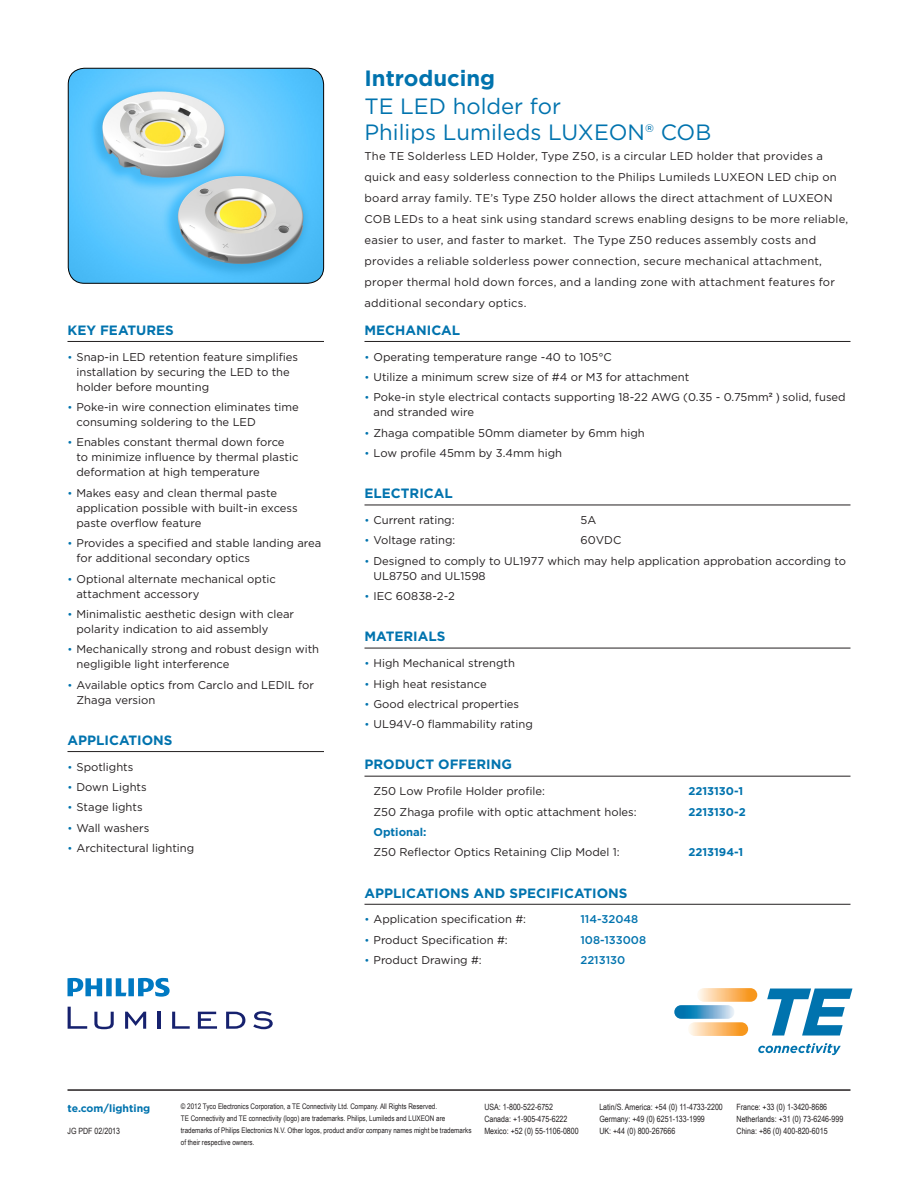
<style>
.page{position:relative;width:918px;height:1188px;background:#fff}
.page>*{position:absolute;margin:0;border:0;box-sizing:border-box;transform-origin:0 0}
.t1{font:22.2px/26.5px "Gotham";color:#0073ae}
.t2{font:700 22.2px "Gotham";color:#0073ae}
.BLUE_BODY_HEADINGS{font:700 13.5px "Gotham";color:#0073ae}
.MAIN_PRODUCT_PARAGRA{font:11.25px/15px "Gotham";color:#231f20}
.MAIN_PRODUCT_PARAGRA-2{font:11.25px/21px "Gotham";letter-spacing:.02em;color:#231f20}
.BODY_TEXT_UNDER_BLUE{font:11.25px "Gotham";color:#231f20}
.BODY_TEXT_UNDER_BLUE-2{font:700 11.25px "Gotham";color:#0073ae}
.t3{font:500 11.25px "Gotham";color:#0073ae}
.t4{font:700 10.5px "Gotham";color:#0073ae}
.t5{font:8.7px "Arial Narrow";color:#231f20}
.t6{font:7.65px/12px "Arial Narrow";color:#231f20}
.s1{font-size:10.5px;color:#0073ae}
.s2{font-family:"Arial"}
</style>
<div class="page">
<hr style="left:68px;top:341px;width:256px;height:1px;background:#231f20">
<hr style="left:68px;top:751px;width:256px;height:1px;background:#231f20">
<hr style="left:364px;top:341px;width:486px;height:1px;background:#231f20">
<hr style="left:364px;top:505px;width:486px;height:1px;background:#231f20">
<hr style="left:364px;top:648px;width:486px;height:1px;background:#231f20">
<hr style="left:364px;top:776px;width:486px;height:1px;background:#231f20">
<hr style="left:364px;top:904px;width:486px;height:1px;background:#231f20">
<svg style="left:68px;top:1007px;width:19px;height:22px"></svg>
<svg style="left:94px;top:1012px;width:20px;height:17px"></svg>
<svg style="left:125px;top:1012px;width:21px;height:17px"></svg>
<hr style="left:158px;top:1012px;width:3px;height:17px;background:#16216e">
<svg style="left:172px;top:1012px;width:18px;height:17px"></svg>
<svg style="left:198px;top:1012px;width:19px;height:17px"></svg>
<svg style="left:226px;top:1012px;width:19px;height:17px"></svg>
<svg style="left:253px;top:1011px;width:20px;height:18px"></svg>
<svg style="left:68px;top:978px;width:102px;height:19px"></svg>
<img style="left:68px;top:68px;width:256px;height:215px">
<div style="left:68px;top:68px;width:256px;height:216px;border:1px solid #000;border-radius:16px"></div>
<hr style="left:68px;top:1089px;width:782px;height:2px;background:#231f20">
<svg style="left:697px;top:988px;width:60px;height:14px"></svg>
<svg style="left:688px;top:1022px;width:60px;height:14px"></svg>
<svg style="left:674px;top:1005px;width:60px;height:14px"></svg>
<svg style="left:767px;top:989px;width:85px;height:47px"></svg>
<svg style="left:758px;top:1043px;width:83px;height:12px"></svg>
<p class="t2" style="left:364px;top:63px;width:132px">Introducing</p>
<p class="t1" style="left:364px;top:92px;width:348px">TE LED holder for<br>Philips Lumileds LUXEON® COB</p>
<p class="BLUE_BODY_HEADINGS" style="left:68px;top:321px;width:108px">KEY FEATURES</p>
<p class="MAIN_PRODUCT_PARAGRA" style="left:76px;top:349px;width:223px;text-indent:-9px"><span class="s1">•</span> Snap-in LED retention feature simplifies installation by securing the LED to the holder before mounting</p>
<p class="MAIN_PRODUCT_PARAGRA" style="left:76px;top:399px;width:224px;text-indent:-9px"><span class="s1">•</span> Poke-in wire connection eliminates time consuming soldering to the LED</p>
<p class="MAIN_PRODUCT_PARAGRA" style="left:76px;top:435px;width:223px;text-indent:-9px"><span class="s1">•</span> Enables constant thermal down force to minimize influence by thermal plastic deformation at high temperature</p>
<p class="MAIN_PRODUCT_PARAGRA" style="left:76px;top:485px;width:223px;text-indent:-9px"><span class="s1">•</span> Makes easy and clean thermal paste application possible with built-in excess paste overflow feature</p>
<p class="MAIN_PRODUCT_PARAGRA" style="left:76px;top:535px;width:246px;text-indent:-9px"><span class="s1">•</span> Provides a specified and stable landing area for additional secondary optics</p>
<p class="MAIN_PRODUCT_PARAGRA" style="left:76px;top:571px;width:201px;text-indent:-9px"><span class="s1">•</span> Optional alternate mechanical optic attachment accessory</p>
<p class="MAIN_PRODUCT_PARAGRA" style="left:76px;top:606px;width:219px;text-indent:-9px"><span class="s1">•</span> Minimalistic aesthetic design with clear polarity indication to aid assembly</p>
<p class="MAIN_PRODUCT_PARAGRA" style="left:76px;top:642px;width:244px;text-indent:-9px"><span class="s1">•</span> Mechanically strong and robust design with negligible light interference</p>
<p class="MAIN_PRODUCT_PARAGRA" style="left:76px;top:677px;width:239px;text-indent:-9px"><span class="s1">•</span> Available optics from Carclo and LEDIL for<br>Zhaga version</p>
<p class="BLUE_BODY_HEADINGS" style="left:68px;top:731px;width:107px">APPLICATIONS</p>
<p class="MAIN_PRODUCT_PARAGRA" style="left:68px;top:759px;width:67px"><span class="s1">•</span> Spotlights</p>
<p class="MAIN_PRODUCT_PARAGRA" style="left:68px;top:779px;width:81px"><span class="s1">•</span> Down Lights</p>
<p class="MAIN_PRODUCT_PARAGRA" style="left:68px;top:800px;width:77px"><span class="s1">•</span> Stage lights</p>
<p class="MAIN_PRODUCT_PARAGRA" style="left:68px;top:820px;width:83px"><span class="s1">•</span> Wall washers</p>
<p class="MAIN_PRODUCT_PARAGRA" style="left:68px;top:841px;width:128px"><span class="s1">•</span> Architectural lighting</p>
<p class="MAIN_PRODUCT_PARAGRA-2" style="left:364px;top:145px;width:485px">The TE Solderless LED Holder, Type Z50, is a circular LED holder that provides a quick and easy solderless connection to the Philips Lumileds LUXEON LED chip on board array family. TE’s Type Z50 holder allows the direct attachment of LUXEON COB LEDs to a heat sink using standard screws enabling designs to be more reliable, easier to user, and faster to market. The Type Z50 reduces assembly costs and provides a reliable solderless power connection, secure mechanical attachment, proper thermal hold down forces, and a landing zone with attachment features for additional secondary optics.</p>
<p class="BLUE_BODY_HEADINGS" style="left:364px;top:321px;width:97px">MECHANICAL</p>
<p class="MAIN_PRODUCT_PARAGRA" style="left:364px;top:349px;width:249px"><span class="s1">•</span> Operating temperature range -40 to 105°C</p>
<p class="MAIN_PRODUCT_PARAGRA" style="left:364px;top:369px;width:326px"><span class="s1">•</span> Utilize a minimum screw size of #4 or M3 for attachment</p>
<p class="MAIN_PRODUCT_PARAGRA" style="left:374px;top:390px;width:474px;text-indent:-9px"><span class="s1">•</span> Poke-in style electrical contacts supporting 18-22 AWG (0.35 - 0.75mm<span class="s2">² )</span> solid, fused and stranded wire</p>
<p class="MAIN_PRODUCT_PARAGRA" style="left:364px;top:425px;width:282px"><span class="s1">•</span> Zhaga compatible 50mm diameter by 6mm high</p>
<p class="MAIN_PRODUCT_PARAGRA" style="left:364px;top:445px;width:199px"><span class="s1">•</span> Low profile 45mm by 3.4mm high</p>
<p class="BLUE_BODY_HEADINGS" style="left:364px;top:485px;width:90px">ELECTRICAL</p>
<p class="MAIN_PRODUCT_PARAGRA" style="left:364px;top:512px;width:92px"><span class="s1">•</span> Current rating:</p>
<p class="MAIN_PRODUCT_PARAGRA" style="left:581px;top:512px;width:17px">5A</p>
<p class="MAIN_PRODUCT_PARAGRA" style="left:364px;top:533px;width:92px"><span class="s1">•</span> Voltage rating:</p>
<p class="MAIN_PRODUCT_PARAGRA" style="left:581px;top:533px;width:42px">60VDC</p>
<p class="MAIN_PRODUCT_PARAGRA" style="left:374px;top:553px;width:474px;text-indent:-9px"><span class="s1">•</span> Designed to comply to UL1977 which may help application approbation according to<br>UL8750 and UL1598</p>
<p class="MAIN_PRODUCT_PARAGRA" style="left:364px;top:589px;width:92px"><span class="s1">•</span> IEC 60838-2-2</p>
<p class="BLUE_BODY_HEADINGS" style="left:364px;top:628px;width:82px">MATERIALS</p>
<p class="MAIN_PRODUCT_PARAGRA" style="left:364px;top:655px;width:152px"><span class="s1">•</span> High Mechanical strength</p>
<p class="MAIN_PRODUCT_PARAGRA" style="left:364px;top:676px;width:124px"><span class="s1">•</span> High heat resistance</p>
<p class="MAIN_PRODUCT_PARAGRA" style="left:364px;top:696px;width:156px"><span class="s1">•</span> Good electrical properties</p>
<p class="MAIN_PRODUCT_PARAGRA" style="left:364px;top:717px;width:170px"><span class="s1">•</span> UL94V-0 flammability rating</p>
<p class="BLUE_BODY_HEADINGS" style="left:364px;top:756px;width:149px">PRODUCT OFFERING</p>
<p class="BODY_TEXT_UNDER_BLUE" style="left:374px;top:784px;width:173px">Z50 Low Profile Holder profile:</p>
<p class="BODY_TEXT_UNDER_BLUE-2" style="left:688px;top:784px;width:56px">2213130-1</p>
<p class="BODY_TEXT_UNDER_BLUE" style="left:374px;top:805px;width:265px">Z50 Zhaga profile with optic attachment holes:</p>
<p class="BODY_TEXT_UNDER_BLUE-2" style="left:688px;top:804px;width:59px">2213130-2</p>
<p class="BODY_TEXT_UNDER_BLUE-2" style="left:374px;top:825px;width:55px">Optional:</p>
<p class="BODY_TEXT_UNDER_BLUE" style="left:374px;top:845px;width:248px">Z50 Reflector Optics Retaining Clip Model 1:</p>
<p class="BODY_TEXT_UNDER_BLUE-2" style="left:688px;top:845px;width:56px">2213194-1</p>
<p class="BLUE_BODY_HEADINGS" style="left:364px;top:884px;width:265px">APPLICATIONS AND SPECIFICATIONS</p>
<p class="MAIN_PRODUCT_PARAGRA" style="left:364px;top:912px;width:163px"><span class="s1">•</span> Application specification #:</p>
<p class="t3" style="left:580px;top:912px;width:59px">114-32048</p>
<p class="MAIN_PRODUCT_PARAGRA" style="left:364px;top:932px;width:145px"><span class="s1">•</span> Product Specification #:</p>
<p class="t3" style="left:580px;top:932px;width:67px">108-133008</p>
<p class="MAIN_PRODUCT_PARAGRA" style="left:364px;top:952px;width:119px"><span class="s1">•</span> Product Drawing #:</p>
<p class="t3" style="left:580px;top:953px;width:46px">2213130</p>
<p class="t4" style="left:68px;top:1101px;width:84px">te.com/lighting</p>
<p class="t5" style="left:68px;top:1125px;width:54px">JG PDF 02/2013</p>
<p class="t6" style="left:181px;top:1100px;width:258px">© 2012 Tyco Electronics Corporation, a TE Connectivity Ltd. Company. All Rights Reserved.</p>
<p class="t6" style="left:181px;top:1112px;width:292px">TE Connectivity and TE connectivity (logo) are trademarks. Philips, Lumileds and LUXEON are trademarks of Philips Electronics N.V. Other logos, product and/or company names might be trademarks of their respective owners.</p>
<p class="t5" style="left:484px;top:1101px;width:70px">USA: 1-800-522-6752</p>
<p class="t5" style="left:599px;top:1101px;width:125px">Latin/S. America: +54 (0) 11-4733-2200</p>
<p class="t5" style="left:737px;top:1101px;width:92px">France: +33 (0) 1-3420-8686</p>
<p class="t5" style="left:484px;top:1113px;width:85px">Canada: +1-905-475-6222</p>
<p class="t5" style="left:599px;top:1113px;width:107px">Germany: +49 (0) 6251-133-1999</p>
<p class="t5" style="left:737px;top:1113px;width:108px">Netherlands: +31 (0) 73-6246-999</p>
<p class="t5" style="left:484px;top:1125px;width:96px">Mexico: +52 (0) 55-1106-0800</p>
<p class="t5" style="left:599px;top:1125px;width:78px">UK: +44 (0) 800-267666</p>
<p class="t5" style="left:737px;top:1125px;width:93px">China: +86 (0) 400-820-6015</p>
</div>
